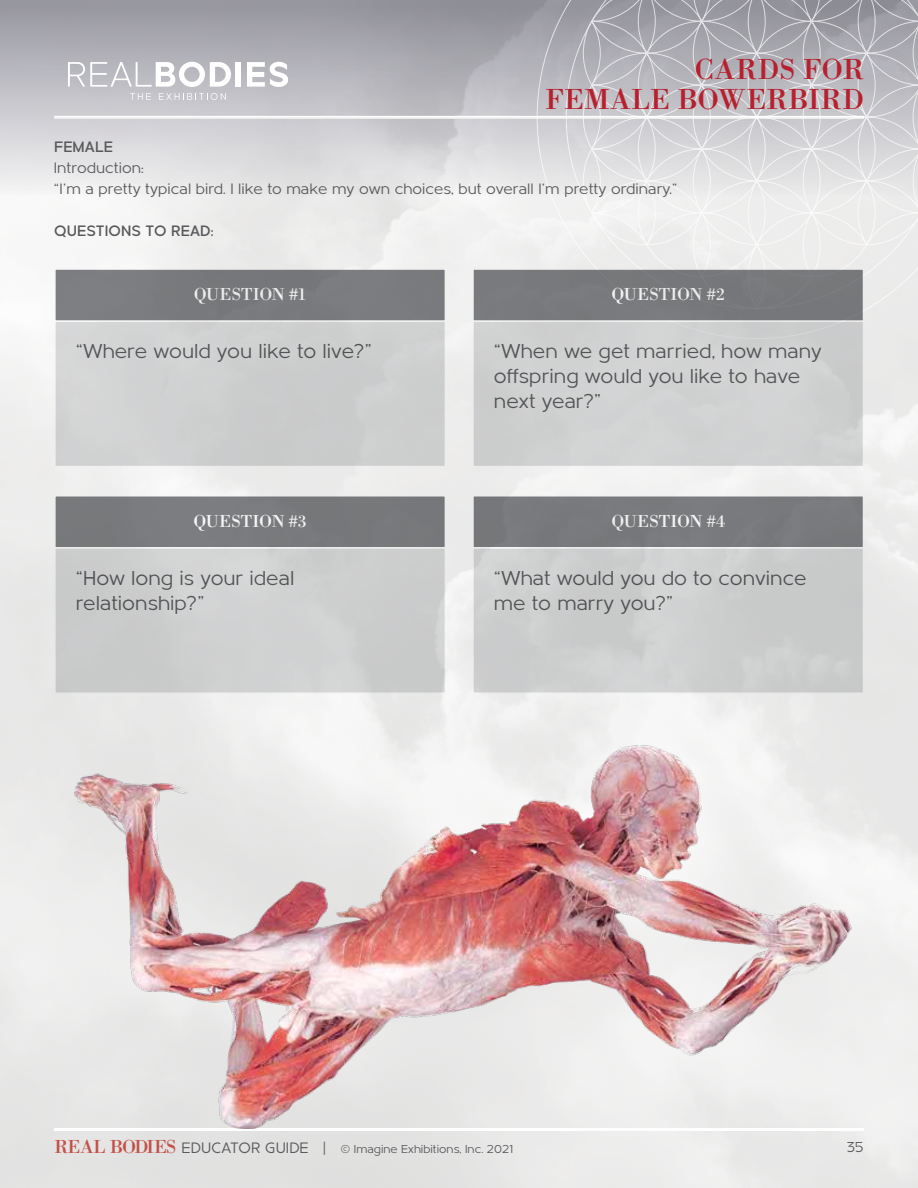
<style>
.page{position:relative;width:918px;height:1188px;background:#fff}
.page>*{position:absolute;margin:0;border:0;box-sizing:border-box;transform-origin:0 0}
.t1{font:30px/30px "Bodoni XT";letter-spacing:.01em;color:#b7202e;text-align:right}
.t2{font:21px/25.2px "Metrisch";color:#58595b}
.t3{font:18px "Bodoni XT";letter-spacing:-.025em;color:#fff}
.t4{font:15.75px/21px "Metrisch";color:#58595b}
.t5{font:500 15.75px "Metrisch";letter-spacing:.005em;color:#58595b}
.t6{font:15px "Metrisch";color:#58595b}
.t7{font:12px "Metrisch";color:#58595b}
.s1{font-family:"Bodoni XT";font-size:19.5px;color:#c25148}
.s2{font-size:15.75px}
</style>
<div class="page">
<div style="left:0;top:1px;width:918px;height:194px;background:linear-gradient(to bottom,#93939c,#efeeef)"></div>
<hr style="left:55px;top:117px;width:809px;height:2px;background:#ebebec">
<svg style="left:536px;top:0;width:382px;height:339px;background:#d0d0d3"></svg>
<hr style="left:55px;top:116px;width:809px;height:1px;background:#fff">
<div style="left:236px;top:62px;width:5px;height:25px;background:#fff"></div>
<svg style="left:247px;top:62px;width:41px;height:31px"></svg>
<svg style="left:68px;top:62px;width:163px;height:44px"></svg>
<div style="left:55px;top:322px;width:390px;height:144px;background:#cecfd0"></div>
<div style="left:55px;top:321px;width:391px;height:146px;border:1px solid #fff"></div>
<div style="left:55px;top:548px;width:390px;height:145px;background:#cdcdcd"></div>
<div style="left:55px;top:548px;width:391px;height:145px;border:1px solid #fff"></div>
<div style="left:473px;top:322px;width:390px;height:144px;background:#d0d1d2"></div>
<div style="left:473px;top:321px;width:391px;height:146px;border:1px solid #fff"></div>
<div style="left:473px;top:548px;width:390px;height:145px;background:#cccccd"></div>
<div style="left:473px;top:548px;width:391px;height:145px;border:1px solid #fff"></div>
<div style="left:55px;top:269px;width:390px;height:52px;background:#797b7e"></div>
<div style="left:55px;top:269px;width:391px;height:52px;border:1px solid #fff"></div>
<div style="left:55px;top:496px;width:390px;height:52px;background:#77797c"></div>
<div style="left:55px;top:496px;width:391px;height:52px;border:1px solid #fff"></div>
<div style="left:473px;top:269px;width:390px;height:52px;background:#77797b"></div>
<div style="left:473px;top:269px;width:391px;height:52px;border:1px solid #fff"></div>
<div style="left:473px;top:496px;width:390px;height:52px;background:#787a7c"></div>
<div style="left:473px;top:496px;width:391px;height:52px;border:1px solid #fff"></div>
<img style="left:74px;top:712px;width:786px;height:416px">
<h1 class="t1" style="left:545px;top:54px;width:320px">CARDS FOR<br>FEMALE BOWERBIRD</h1>
<p class="t5" style="left:54px;top:138px;width:61px">FEMALE</p>
<p class="t4" style="left:54px;top:158px;width:625px">Introduction:<br>“I’m a pretty typical bird. I like to make my own choices, but overall I’m pretty ordinary.”</p>
<p class="t5" style="left:54px;top:222px;width:161px">QUESTIONS TO READ:</p>
<p class="t3" style="left:194px;top:283px;width:114px">QUESTION #1</p>
<p class="t3" style="left:611px;top:283px;width:115px">QUESTION #2</p>
<p class="t2" style="left:76px;top:339px;width:298px">“Where would you like to live?”</p>
<p class="t2" style="left:494px;top:339px;width:330px">“When we get married, how many offspring would you like to have next year?”</p>
<p class="t3" style="left:194px;top:510px;width:115px">QUESTION #3</p>
<p class="t3" style="left:611px;top:510px;width:115px">QUESTION #4</p>
<p class="t2" style="left:76px;top:565px;width:220px">“How long is your ideal relationship?”</p>
<p class="t2" style="left:494px;top:565px;width:314px">“What would you do to convince me to marry you?”</p>
<p class="t7" style="left:54px;top:1142px;width:461px"><span class="s1">REAL BODIES</span> <span class="s2">EDUCATOR GUIDE |</span> © Imagine Exhibitions, Inc. 2021</p>
<p class="t6" style="left:847px;top:1139px;width:19px">35</p>
</div>
